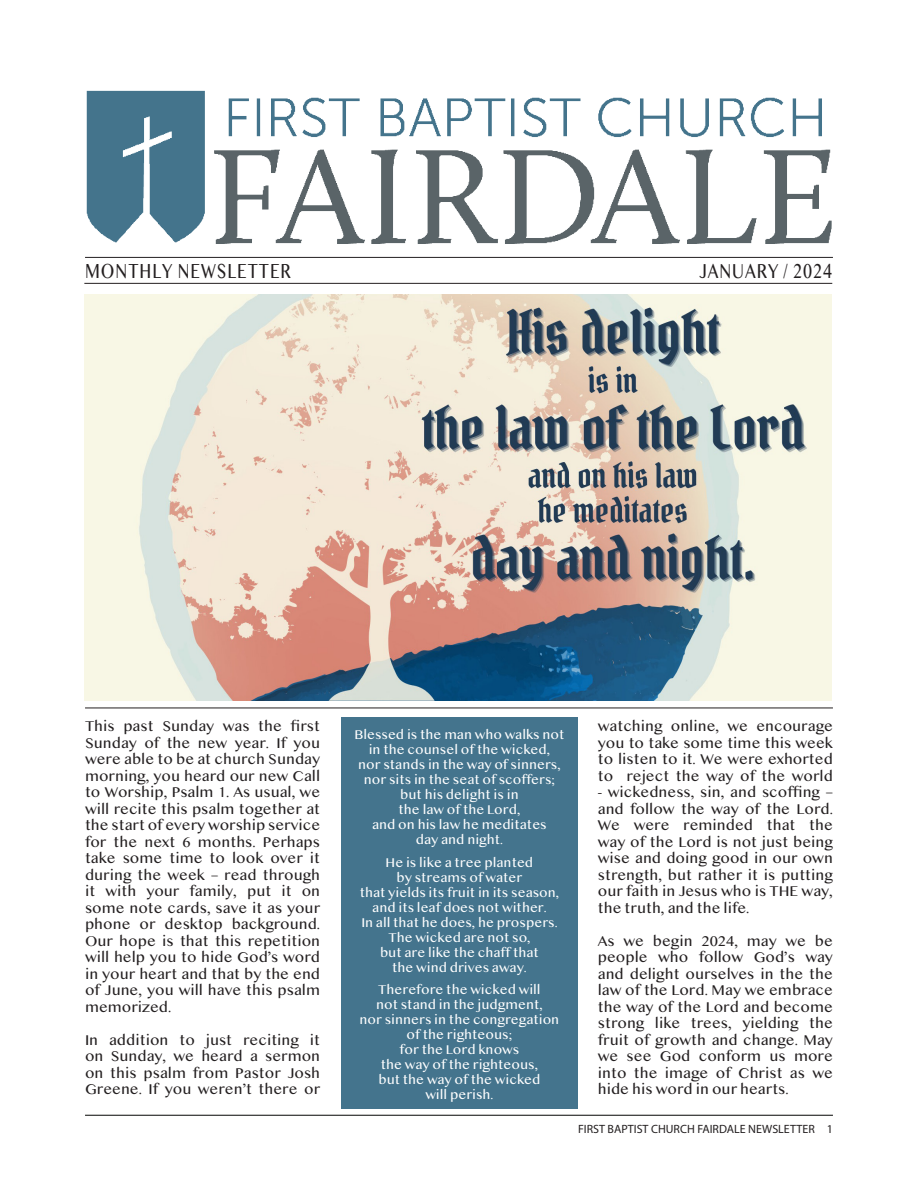
<style>
.page{position:relative;width:918px;height:1188px;background:#fff}
.page>*{position:absolute;margin:0;border:0;box-sizing:border-box;transform-origin:0 0}
.Folio_-_Section_Titl{font:21.6px "Myanmar MN";letter-spacing:.06em;color:#231f20;scale:.76 1}
.Folio_-_Section_Titl-2{font:21.45px "Myanmar MN";letter-spacing:.06em;color:#231f20;scale:.77 1}
.Front_Page_TOC_Conte{font:15px/16.5px "Myanmar MN";color:#231f20;text-align:justify}
.Folio_-_Section_Titl-3{font:13.5px/15px "Myanmar MN";color:#fff;text-align:center}
.t1{font:12px "Myriad Pro";color:#231f20}
</style>
<div class="page">
<hr style="left:85px;top:1115px;width:748px;height:1px;background:#040503">
<img style="left:86px;top:90px;width:746px;height:154px">
<hr style="left:85px;top:257px;width:748px;height:1px;background:#231f20">
<hr style="left:84px;top:283px;width:748px;height:1px;background:#231f20">
<hr style="left:85px;top:708px;width:748px;height:1px;background:#231f20">
<img style="left:84px;top:294px;width:748px;height:407px">
<div style="left:341px;top:717px;width:237px;height:391px;background:#44748d"></div>
<p class="Folio_-_Section_Titl" style="left:85px;top:258px;width:272px">MONTHLY NEWSLETTER</p>
<p class="Folio_-_Section_Titl-2" style="left:699px;top:258px;width:174px">JANUARY / 2024</p>
<p class="Front_Page_TOC_Conte" style="left:85px;top:718px;width:237px">This past Sunday was the first Sunday of the new year. If you were able to be at church Sunday morning, you heard our new Call to Worship, Psalm 1. As usual, we will recite this psalm together at the start of every worship service for the next 6 months. Perhaps take some time to look over it during the week – read through it with your family, put it on some note cards, save it as your phone or desktop background.<br>Our hope is that this repetition will help you to hide God’s word in your heart and that by the end of June, you will have this psalm memorized.</p>
<p class="Front_Page_TOC_Conte" style="left:85px;top:1031px;width:237px">In addition to just reciting it on Sunday, we heard a sermon on this psalm from Pastor Josh Greene. If you weren’t there or</p>
<p class="Folio_-_Section_Titl-3" style="left:354px;top:727px;width:212px">Blessed is the man who walks not in the counsel of the wicked,</p>
<p class="Folio_-_Section_Titl-3" style="left:358px;top:757px;width:204px">nor stands in the way of sinners,</p>
<p class="Folio_-_Section_Titl-3" style="left:364px;top:772px;width:193px">nor sits in the seat of scoffers;</p>
<p class="Folio_-_Section_Titl-3" style="left:400px;top:787px;width:120px">but his delight is in</p>
<p class="Folio_-_Section_Titl-3" style="left:399px;top:802px;width:123px">the law of the Lord,</p>
<p class="Folio_-_Section_Titl-3" style="left:372px;top:817px;width:176px">and on his law he meditates</p>
<p class="Folio_-_Section_Titl-3" style="left:416px;top:832px;width:89px">day and night.</p>
<p class="Folio_-_Section_Titl-3" style="left:386px;top:854px;width:149px">He is like a tree planted</p>
<p class="Folio_-_Section_Titl-3" style="left:397px;top:869px;width:127px">by streams of water</p>
<p class="Folio_-_Section_Titl-3" style="left:360px;top:884px;width:201px">that yields its fruit in its season,</p>
<p class="Folio_-_Section_Titl-3" style="left:372px;top:899px;width:176px">and its leaf does not wither.</p>
<p class="Folio_-_Section_Titl-3" style="left:361px;top:914px;width:198px">In all that he does, he prospers.</p>
<p class="Folio_-_Section_Titl-3" style="left:388px;top:929px;width:144px">The wicked are not so,</p>
<p class="Folio_-_Section_Titl-3" style="left:380px;top:944px;width:160px">but are like the chaff that</p>
<p class="Folio_-_Section_Titl-3" style="left:392px;top:959px;width:136px">the wind drives away.</p>
<p class="Folio_-_Section_Titl-3" style="left:378px;top:982px;width:164px">Therefore the wicked will</p>
<p class="Folio_-_Section_Titl-3" style="left:376px;top:997px;width:168px">not stand in the judgment,</p>
<p class="Folio_-_Section_Titl-3" style="left:360px;top:1012px;width:201px">nor sinners in the congregation</p>
<p class="Folio_-_Section_Titl-3" style="left:407px;top:1027px;width:107px">of the righteous;</p>
<p class="Folio_-_Section_Titl-3" style="left:400px;top:1042px;width:121px">for the Lord knows</p>
<p class="Folio_-_Section_Titl-3" style="left:381px;top:1057px;width:159px">the way of the righteous,</p>
<p class="Folio_-_Section_Titl-3" style="left:378px;top:1072px;width:164px">but the way of the wicked</p>
<p class="Folio_-_Section_Titl-3" style="left:425px;top:1087px;width:70px">will perish.</p>
<p class="Front_Page_TOC_Conte" style="left:598px;top:718px;width:237px">watching online, we encourage you to take some time this week to listen to it. We were exhorted to reject the way of the world</p>
<p class="Front_Page_TOC_Conte" style="left:598px;top:784px;width:237px">- wickedness, sin, and scoffing – and follow the way of the Lord.<br>We were reminded that the way of the Lord is not just being wise and doing good in our own strength, but rather it is putting our faith in Jesus who is THE way, the truth, and the life.</p>
<p class="Front_Page_TOC_Conte" style="left:598px;top:932px;width:237px">As we begin 2024, may we be people who follow God’s way and delight ourselves in the the law of the Lord. May we embrace the way of the Lord and become strong like trees, yielding the fruit of growth and change. May we see God conform us more into the image of Christ as we hide his word in our hearts.</p>
<p class="t1" style="left:578px;top:1121px;width:256px">FIRST BAPTIST CHURCH FAIRDALE NEWSLETTER 1</p>
</div>
